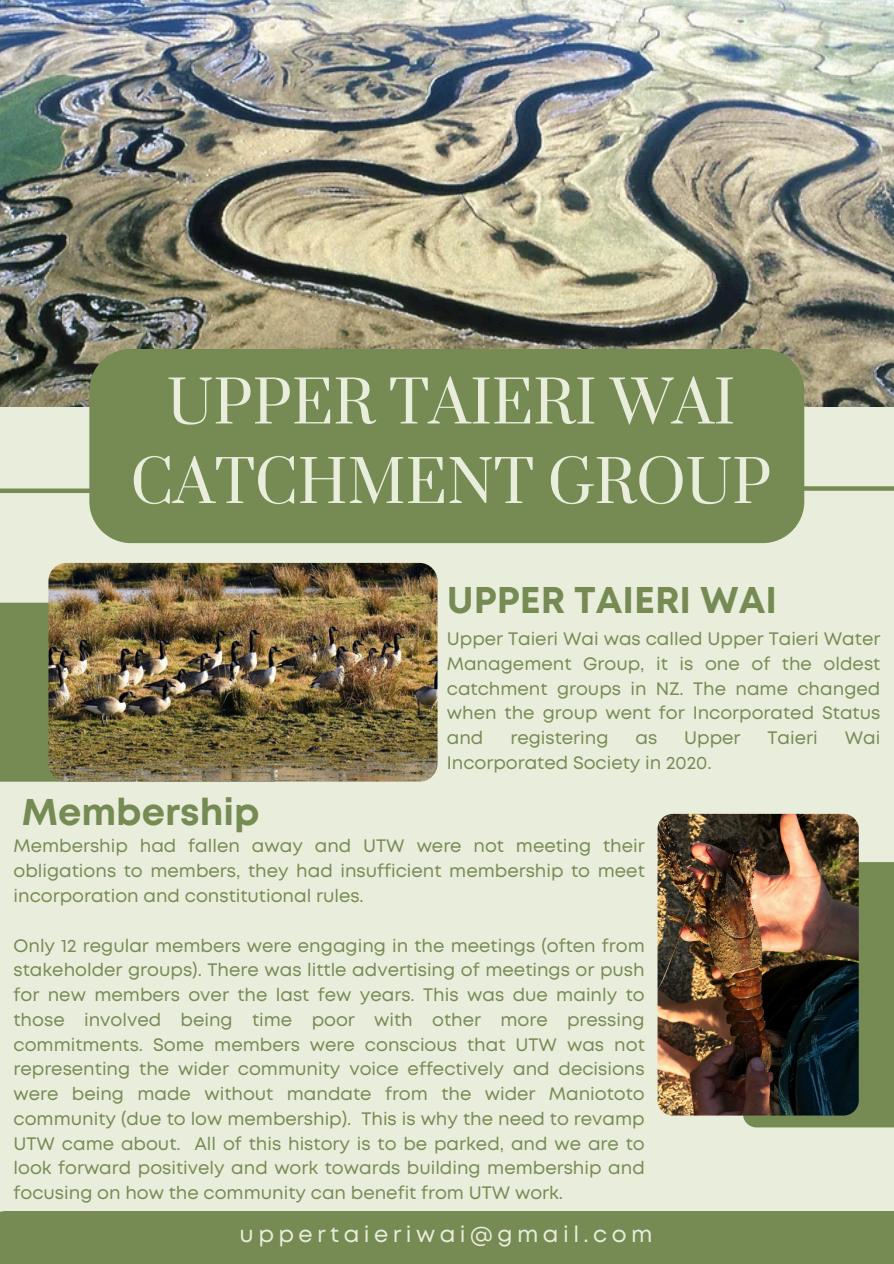
<style>
.page{position:relative;width:894px;height:1264px;background:#fff}
.page>*{position:absolute;margin:0;border:0;box-sizing:border-box;transform-origin:0 0}
.t1{font:57.45px/79.5px "Prata";color:#e9eddb;text-align:center}
.t2{font:700 37.2px "Mont";color:#768b54}
.t3{font:22.5px "Mont";letter-spacing:.2em;color:#e9eddb}
.t4{font:18px/24.8px "Mont";color:#768b54;text-align:justify}
</style>
<div class="page">
<div style="left:0;top:0;width:893px;height:1263px;background:#e9eddb"></div>
<img style="left:0;top:0;width:893px;height:406px">
<div style="left:0;top:488px;width:110px;height:5px;background:#768b54"></div>
<div style="left:750px;top:486px;width:143px;height:5px;background:#768b54"></div>
<div style="left:89px;top:349px;width:715px;height:194px;background:#768b54"></div>
<div style="left:0;top:1210px;width:893px;height:53px;background:#768b54"></div>
<div style="left:0;top:602px;width:62px;height:179px;background:#768b54"></div>
<img style="left:48px;top:563px;width:389px;height:218px;border-radius:18px">
<div style="left:742px;top:862px;width:151px;height:265px;background:#768b54"></div>
<img style="left:657px;top:813px;width:201px;height:302px;border-radius:15px">
<p class="t1" style="left:131px;top:365px;width:642px">UPPER TAIERI WAI<br>CATCHMENT GROUP</p>
<p class="t2" style="left:446px;top:586px;width:331px">UPPER TAIERI WAI</p>
<h2 class="t4" style="left:446px;top:628px;width:435px">Upper Taieri Wai was called Upper Taieri Water Management Group, it is one of the oldest catchment groups in NZ. The name changed when the group went for Incorporated Status and</h2>
<h2 class="t4" style="left:510px;top:727px;width:100px">registering</h2>
<h2 class="t4" style="left:635px;top:727px;width:23px">as</h2>
<h2 class="t4" style="left:684px;top:727px;width:58px">Upper</h2>
<h2 class="t4" style="left:767px;top:727px;width:52px">Taieri</h2>
<h2 class="t4" style="left:844px;top:727px;width:37px">Wai</h2>
<h2 class="t4" style="left:446px;top:751px;width:266px">Incorporated Society in 2020.</h2>
<p class="t2" style="left:22px;top:798px;width:239px">Membership</p>
<h3 class="t4" style="left:14px;top:835px;width:632px">Membership had fallen away and UTW were not meeting their obligations to members, they had insufficient membership to meet incorporation and constitutional rules.</h3>
<p class="t4" style="left:14px;top:934px;width:632px">Only 12 regular members were engaging in the meetings (often from stakeholder groups). There was little advertising of meetings or push for new members over the last few years. This was due mainly to those involved being time poor with other more pressing commitments. Some members were conscious that UTW was not representing the wider community voice effectively and decisions were being made without mandate from the wider Maniototo community (due to low membership). This is why the need to revamp UTW came about. All of this history is to be parked, and we are to look forward positively and work towards building membership and focusing on how the community can benefit from UTW work.</p>
<p class="t3" style="left:239px;top:1225px;width:414px">uppertaieriwai@gmail.com</p>
</div>
